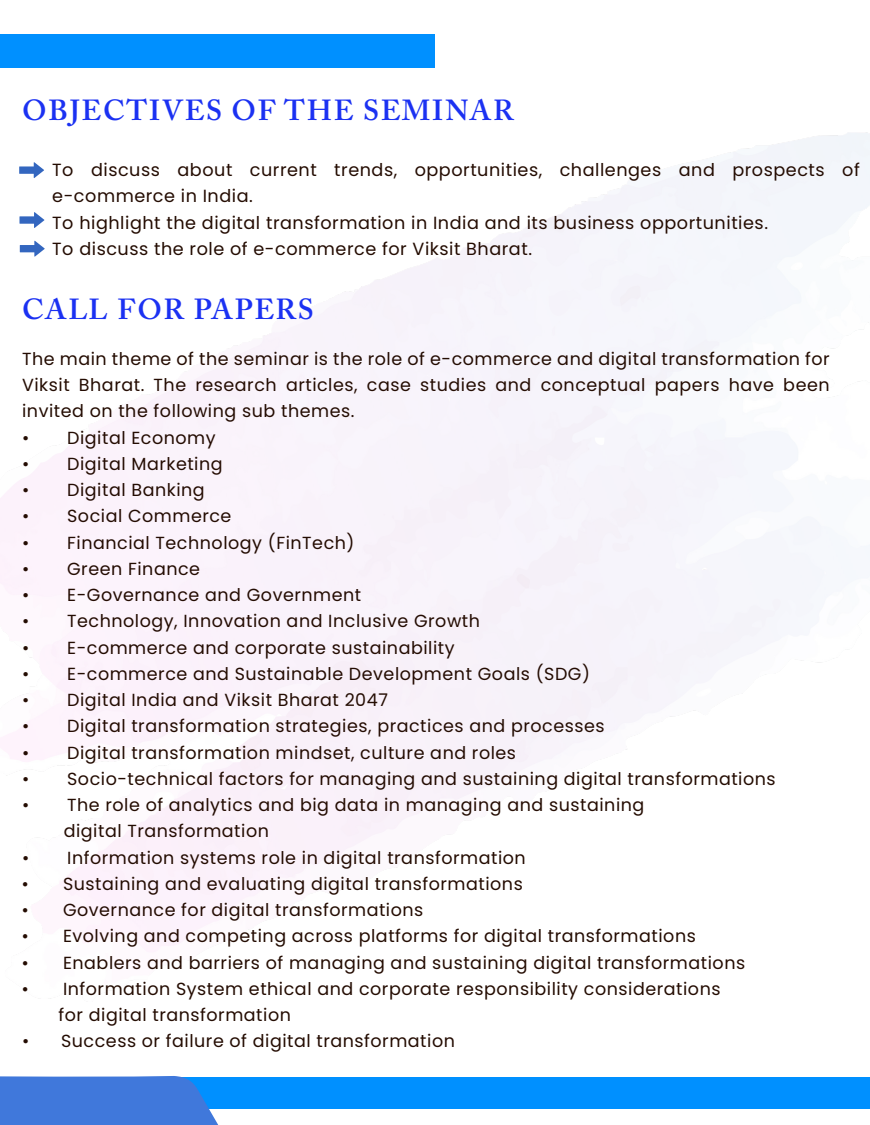
<style>
.page{position:relative;width:870px;height:1125px;background:#fff}
.page>*{position:absolute;margin:0;border:0;box-sizing:border-box;transform-origin:0 0}
.t1{font:600 28.88px "Adobe Caslon Pro";letter-spacing:.06em;color:#1b31f2}
.t2{font:17.62px/26.4px "Poppins";letter-spacing:.03em;color:#240c02}
.t3{font:17.5px/26.2px "Poppins";letter-spacing:.03em;color:#240c02}
.s1{font-family:"Times New Roman"}
</style>
<div class="page">
<div style="left:0;top:1077px;width:869px;height:32px;background:#0090ff"></div>
<div style="left:0;top:34px;width:435px;height:34px;background:#0090ff"></div>
<svg style="left:0;top:1076px;width:219px;height:49px;background:#3f7cdd"></svg>
<svg style="left:19px;top:162px;width:25px;height:16px"></svg>
<svg style="left:19px;top:212px;width:25px;height:16px"></svg>
<svg style="left:20px;top:241px;width:25px;height:16px"></svg>
<h1 class="t1" style="left:22px;top:93px;width:493px">OBJECTIVES OF THE SEMINAR</h1>
<p class="t2" style="left:52px;top:157px;width:808px">To discuss about current trends, opportunities, challenges and prospects of e-commerce in India.<br>To highlight the digital transformation in India and its business opportunities.<br>To discuss the role of e-commerce for Viksit Bharat.</p>
<h1 class="t1" style="left:22px;top:292px;width:293px">CALL FOR PAPERS</h1>
<p class="t3" style="left:22px;top:346px;width:808px;text-align:justify">The main theme of the seminar is the role of e-commerce and digital transformation for Viksit Bharat. The research articles, case studies and conceptual papers have been invited on the following sub themes.</p>
<p class="t3" style="left:22px;top:425px;width:195px">• Digital Economy</p>
<p class="t3" style="left:22px;top:451px;width:202px">• Digital Marketing</p>
<p class="t3" style="left:22px;top:477px;width:184px">• Digital Banking</p>
<p class="t3" style="left:22px;top:503px;width:211px">• Social Commerce</p>
<p class="t3" style="left:22px;top:530px;width:334px">• Financial Technology (FinTech)</p>
<p class="t3" style="left:22px;top:556px;width:179px">• Green Finance</p>
<p class="t3" style="left:22px;top:582px;width:340px">• E-Governance and Government</p>
<p class="t3" style="left:22px;top:608px;width:459px">• Technology, Innovation and Inclusive Growth</p>
<p class="t3" style="left:22px;top:635px;width:434px">• E-commerce and corporate sustainability</p>
<p class="t3" style="left:22px;top:661px;width:569px">• E-commerce and Sustainable Development Goals (SDG)</p>
<p class="t3" style="left:22px;top:687px;width:367px">• Digital India and Viksit Bharat 2047</p>
<p class="t3" style="left:22px;top:713px;width:583px">• Digital transformation strategies, practices and processes</p>
<p class="t3" style="left:22px;top:740px;width:495px">• Digital transformation mindset, culture and roles</p>
<p class="t3" style="left:22px;top:766px;width:754px">• Socio-technical factors for managing and sustaining digital transformations</p>
<p class="t3" style="left:64px;top:792px;width:582px;text-indent:-42px">• The role of analytics and big data in managing and sustaining digital Transformation</p>
<p class="t3" style="left:22px;top:845px;width:505px">• Information systems role in digital transformation</p>
<p class="t3" style="left:22px;top:871px;width:502px"><span class="s1">•</span> Sustaining and evaluating digital transformations</p>
<p class="t3" style="left:22px;top:897px;width:402px"><span class="s1">•</span> Governance for digital transformations</p>
<p class="t3" style="left:22px;top:923px;width:675px"><span class="s1">•</span> Evolving and competing across platforms for digital transformations</p>
<p class="t3" style="left:22px;top:950px;width:724px"><span class="s1">•</span> Enablers and barriers of managing and sustaining digital transformations</p>
<p class="t3" style="left:58px;top:976px;width:663px;text-indent:-36px"><span class="s1">•</span> Information System ethical and corporate responsibility considerations for digital transformation</p>
<p class="t3" style="left:22px;top:1028px;width:434px">• Success or failure of digital transformation</p>
</div>
